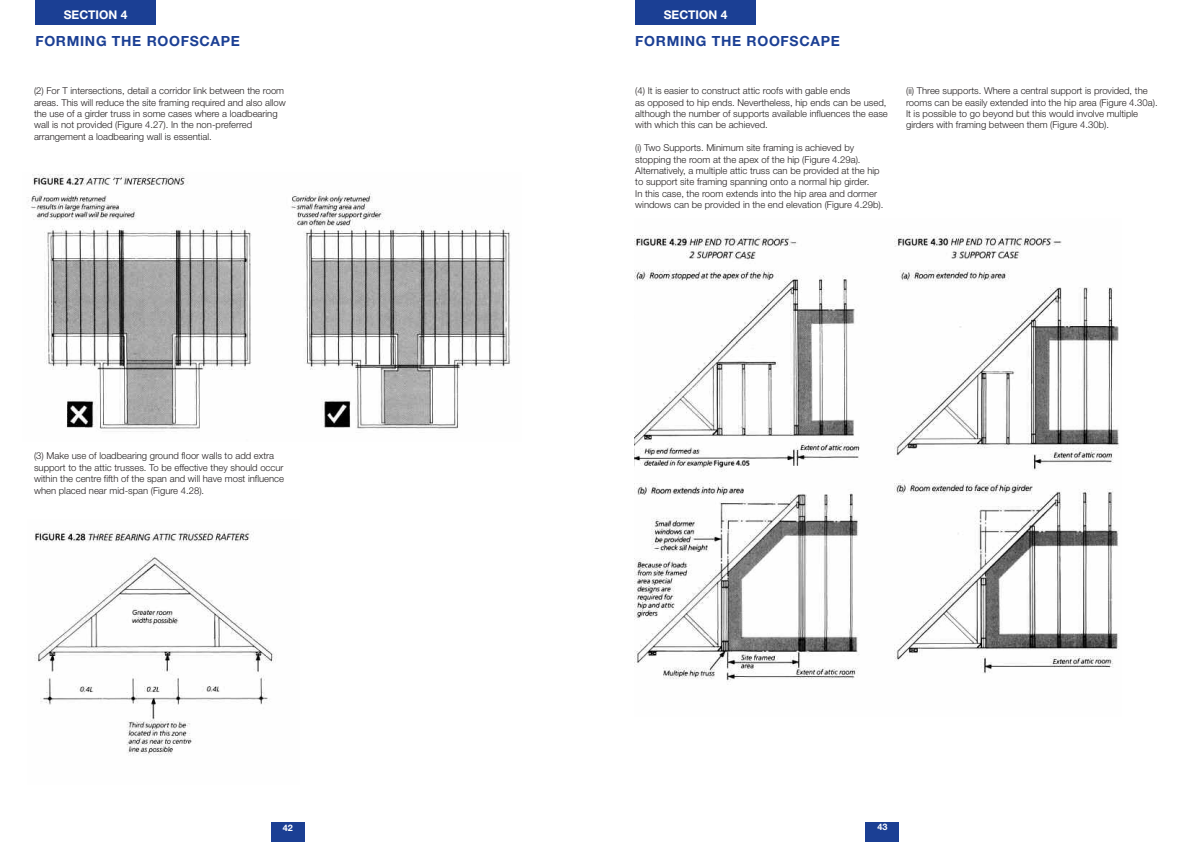
<style>
.page{position:relative;width:1191px;height:842px;background:#fff}
.page>*{position:absolute;margin:0;border:0;box-sizing:border-box;transform-origin:0 0}
.t1{font:700 14px "Helvetica Neue";letter-spacing:.05em;color:#1b3f94}
.t2{font:700 12px "Helvetica Neue";color:#fff}
.t3{font:300 9.5px/11.4px "Helvetica Neue";color:#231f20}
.t4{font:700 9px "Helvetica Neue";color:#fff}
</style>
<div class="page">
<div style="left:866px;top:822px;width:33px;height:11px;background:#1b3f94"></div>
<div style="left:866px;top:833px;width:33px;height:9px;background:#1b3f94"></div>
<img style="left:634px;top:235px;width:485px;height:446px">
<div style="left:271px;top:822px;width:33px;height:12px;background:#1b3f94"></div>
<div style="left:271px;top:833px;width:33px;height:9px;background:#1b3f94"></div>
<img style="left:28px;top:174px;width:483px;height:258px">
<img style="left:34px;top:530px;width:240px;height:226px">
<div style="left:35px;top:8px;width:121px;height:17px;background:#1b3f94"></div>
<div style="left:35px;top:0;width:121px;height:8px;background:#1b3f94"></div>
<div style="left:635px;top:8px;width:121px;height:17px;background:#1b3f94"></div>
<div style="left:635px;top:0;width:121px;height:8px;background:#1b3f94"></div>
<p class="t2" style="left:64px;top:11px;width:65px">SECTION 4</p>
<h1 class="t1" style="left:35px;top:36px;width:206px">FORMING THE ROOFSCAPE</h1>
<p class="t2" style="left:664px;top:11px;width:65px">SECTION 4</p>
<h1 class="t1" style="left:635px;top:36px;width:206px">FORMING THE ROOFSCAPE</h1>
<p class="t3" style="left:34px;top:86px;width:253px">(2) For T intersections, detail a corridor link between the room areas. This will reduce the site framing required and also allow the use of a girder truss in some cases where a loadbearing wall is not provided (Figure 4.27). In the non-preferred arrangement a loadbearing wall is essential.</p>
<p class="t3" style="left:635px;top:86px;width:254px">(4) It is easier to construct attic roofs with gable ends<br>as opposed to hip ends. Nevertheless, hip ends can be used, although the number of supports available influences the ease with which this can be achieved.</p>
<p class="t3" style="left:635px;top:143px;width:250px">(i) Two Supports. Minimum site framing is achieved by stopping the room at the apex of the hip (Figure 4.29a).<br>Alternatively, a multiple attic truss can be provided at the hip to support site framing spanning onto a normal hip girder.<br>In this case, the room extends into the hip area and dormer windows can be provided in the end elevation (Figure 4.29b).</p>
<p class="t3" style="left:906px;top:86px;width:253px">(ii) Three supports. Where a central support is provided, the rooms can be easily extended into the hip area (Figure 4.30a).<br>It is possible to go beyond but this would involve multiple girders with framing between them (Figure 4.30b).</p>
<p class="t3" style="left:34px;top:451px;width:252px">(3) Make use of loadbearing ground floor walls to add extra support to the attic trusses. To be effective they should occur within the centre fifth of the span and will have most influence when placed near mid-span (Figure 4.28).</p>
<p class="t4" style="left:283px;top:824px;width:12px">42</p>
<p class="t4" style="left:877px;top:824px;width:12px">43</p>
</div>
